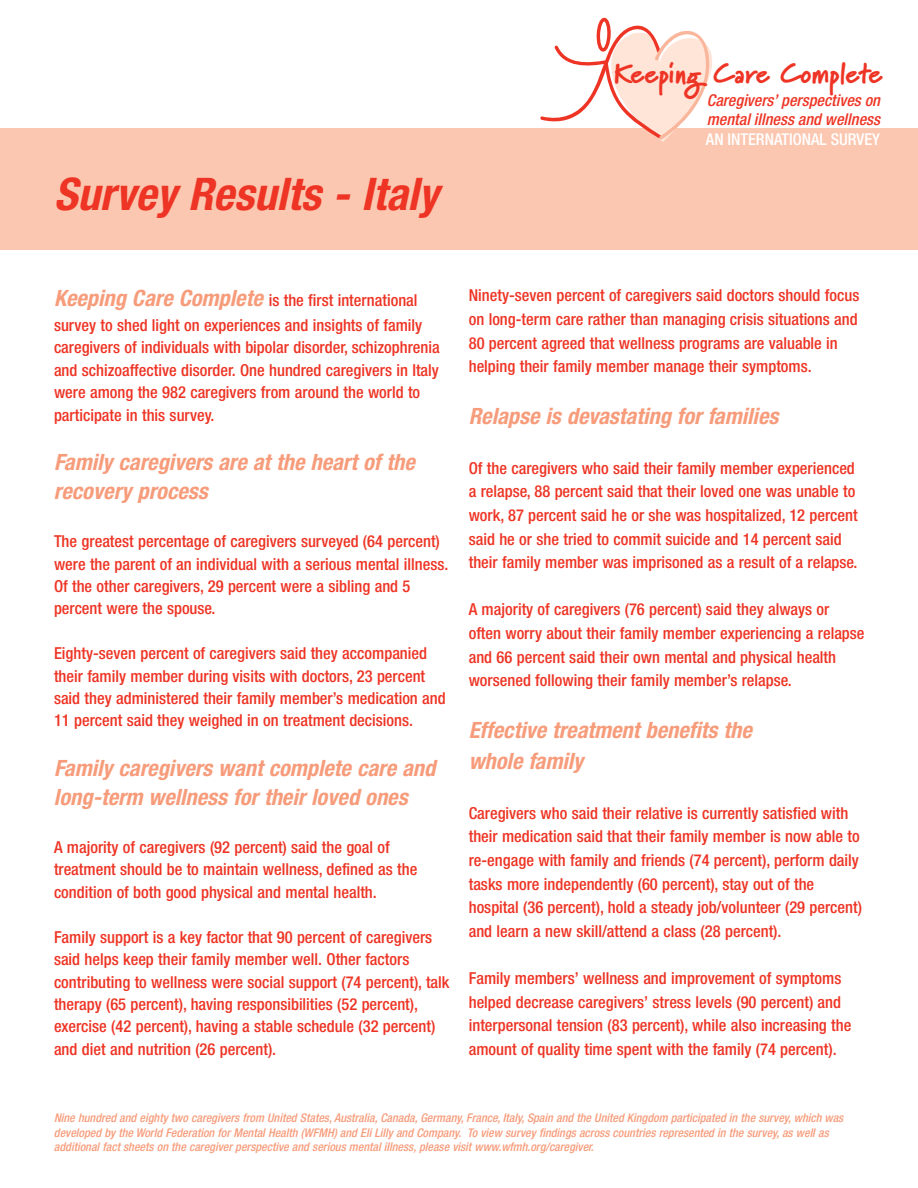
<style>
.page{position:relative;width:918px;height:1188px;background:#fff}
.page>*{position:absolute;margin:0;border:0;box-sizing:border-box;transform-origin:0 0}
.t1{font:italic 700 condensed 45px "Helvetica Neue";color:#ee3424}
.t2{font:900 28.8px "Marydale";letter-spacing:-.01em;color:#ee3424}
.t3{font:italic 700 condensed 22.5px/29.5px "Helvetica Neue";color:#f79c7b}
.t4{font:500 condensed 16.5px/23.5px "Helvetica Neue";color:#ee3424}
.t5{font:italic 500 condensed 16.2px/19.5px "Helvetica Neue";color:#ee3424}
.t6{font:500 condensed 16.2px "Helvetica Neue";color:#fff}
.t7{font:italic 500 condensed 12px/14.4px "Helvetica Neue";color:#f79c7b}
.s1{font-weight:700;font-style:italic;font-size:22.5px;color:#f79c7b}
</style>
<div class="page">
<div style="left:0;top:128px;width:918px;height:122px;background:#fbc7b0"></div>
<svg style="left:540px;top:17px;width:173px;height:125px"></svg>
<h1 class="t1" style="left:54px;top:178px;width:386px">Survey Results - Italy</h1>
<h2 class="t2" style="left:613px;top:57px;width:271px">Keeping Care Complete</h2>
<p class="t5" style="left:707px;top:92px;width:175px">Caregivers’ perspectives on mental illness and wellness</p>
<p class="t6" style="left:706px;top:133px;width:176px">AN INTERNATIONAL SURVEY</p>
<p class="t4" style="left:54px;top:288px;width:370px;line-height:25.3px"><span class="s1">Keeping Care Complete</span> is the first international survey to shed light on experiences and insights of family</p>
<p class="t4" style="left:54px;top:338px;width:387px;line-height:22.4px">caregivers of individuals with bipolar disorder, schizophrenia and schizoaffective disorder. One hundred caregivers in Italy were among the 982 caregivers from around the world to participate in this survey.</p>
<h3 class="t3" style="left:54px;top:449px;width:367px">Family caregivers are at the heart of the recovery process</h3>
<p class="t4" style="left:54px;top:531px;width:396px;line-height:22.4px">The greatest percentage of caregivers surveyed (64 percent) were the parent of an individual with a serious mental illness.<br>Of the other caregivers, 29 percent were a sibling and 5 percent were the spouse.</p>
<p class="t4" style="left:54px;top:644px;width:393px;line-height:22.4px">Eighty-seven percent of caregivers said they accompanied their family member during visits with doctors, 23 percent said they administered their family member’s medication and 11 percent said they weighed in on treatment decisions.</p>
<h3 class="t3" style="left:54px;top:755px;width:387px">Family caregivers want complete care and long-term wellness for their loved ones</h3>
<p class="t4" style="left:54px;top:837px;width:365px;line-height:22.4px">A majority of caregivers (92 percent) said the goal of treatment should be to maintain wellness, defined as the condition of both good physical and mental health.</p>
<p class="t4" style="left:54px;top:927px;width:397px;line-height:22.4px">Family support is a key factor that 90 percent of caregivers said helps keep their family member well. Other factors contributing to wellness were social support (74 percent), talk therapy (65 percent), having responsibilities (52 percent), exercise (42 percent), having a stable schedule (32 percent) and diet and nutrition (26 percent).</p>
<p class="t4" style="left:469px;top:285px;width:392px">Ninety-seven percent of caregivers said doctors should focus on long-term care rather than managing crisis situations and 80 percent agreed that wellness programs are valuable in helping their family member manage their symptoms.</p>
<h3 class="t3" style="left:469px;top:403px;width:315px">Relapse is devastating for families</h3>
<p class="t4" style="left:469px;top:458px;width:390px">Of the caregivers who said their family member experienced a relapse, 88 percent said that their loved one was unable to work, 87 percent said he or she was hospitalized, 12 percent said he or she tried to commit suicide and 14 percent said their family member was imprisoned as a result of a relapse.</p>
<p class="t4" style="left:469px;top:599px;width:397px">A majority of caregivers (76 percent) said they always or often worry about their family member experiencing a relapse and 66 percent said their own mental and physical health worsened following their family member’s relapse.</p>
<h3 class="t3" style="left:469px;top:716px;width:289px;line-height:30.8px">Effective treatment benefits the whole family</h3>
<p class="t4" style="left:469px;top:802px;width:395px">Caregivers who said their relative is currently satisfied with their medication said that their family member is now able to re-engage with family and friends (74 percent), perform daily tasks more independently (60 percent), stay out of the hospital (36 percent), hold a steady job/volunteer (29 percent) and learn a new skill/attend a class (28 percent).</p>
<p class="t4" style="left:469px;top:968px;width:384px">Family members’ wellness and improvement of symptoms helped decrease caregivers’ stress levels (90 percent) and interpersonal tension (83 percent), while also increasing the amount of quality time spent with the family (74 percent).</p>
<p class="t7" style="left:54px;top:1112px;width:793px">Nine hundred and eighty two caregivers from United States, Australia, Canada, Germany, France, Italy, Spain and the United Kingdom participated in the survey, which was developed by the World Federation for Mental Health (WFMH) and Eli Lilly and Company. To view survey findings across countries represented in the survey, as well as additional fact sheets on the caregiver perspective and serious mental illness, please visit www.wfmh.org/caregiver.</p>
</div>
